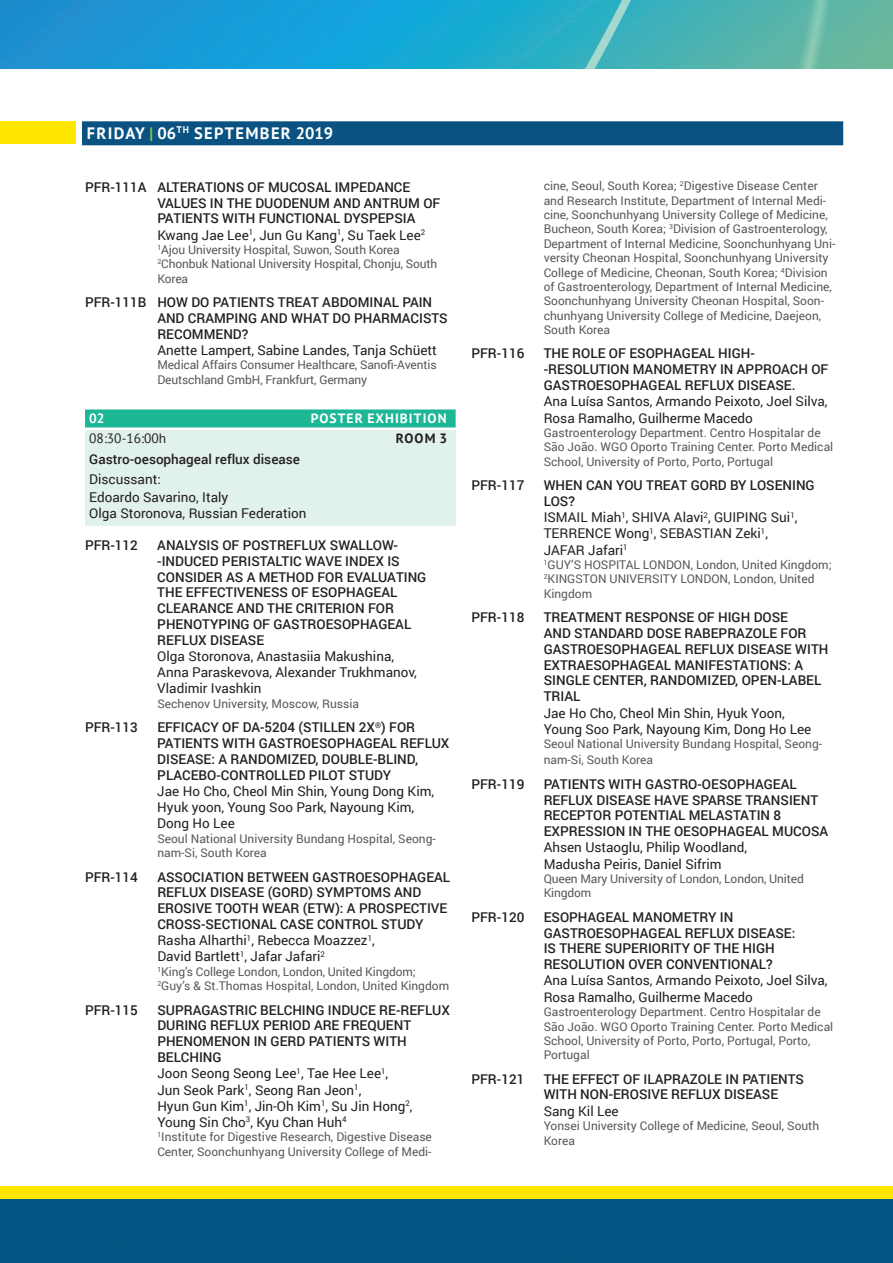
<style>
.page{position:relative;width:893px;height:1263px;background:#fff}
.page>*{position:absolute;margin:0;border:0;box-sizing:border-box;transform-origin:0 0}
.t1{font:700 16.5px "PT Sans";letter-spacing:.08em;color:#fff}
.t2{font:500 13.5px/15.9px "Roboto";color:#231f20}
.t3{font:13.5px/16px "Roboto";color:#231f20}
.t4{font:700 13.5px "PT Sans";letter-spacing:.08em;color:#fff}
.t5{font:13.5px "PT Sans";color:#231f20}
.t6{font:700 13.5px "PT Sans";color:#231f20}
.t7{font:12px/14.4px "Roboto";color:#57585a}
.s1{color:#85c447}
.s2{font-weight:400}
.s3{font-weight:500}
</style>
<div class="page">
<div style="left:1px;top:1199px;width:892px;height:64px;background:#045584"></div>
<div style="left:1px;top:1186px;width:892px;height:13px;background:#ffe601"></div>
<img style="left:0;top:0;width:893px;height:68px">
<div style="left:85px;top:409px;width:371px;height:18px;background:#1db796"></div>
<div style="left:85px;top:430px;width:371px;height:22px;background:#e1f1eb"></div>
<div style="left:85px;top:447px;width:371px;height:26px;background:#e1f1eb"></div>
<div style="left:85px;top:467px;width:371px;height:27px;background:#e1f1eb"></div>
<div style="left:85px;top:483px;width:371px;height:27px;background:#e1f1eb"></div>
<div style="left:85px;top:500px;width:371px;height:26px;background:#e1f1eb"></div>
<div style="left:0;top:121px;width:76px;height:23px;background:#ffe601"></div>
<div style="left:82px;top:121px;width:761px;height:24px;background:#0a5281"></div>
<h1 class="t1" style="left:87px;top:122px;width:248px">FRIDAY <span class="s1">|</span> 06<sup>TH</sup> SEPTEMBER 2019</h1>
<p class="t2" style="left:157px;top:178px;width:285px;text-indent:-72px">PFR-111A ALTERATIONS OF MUCOSAL IMPEDANCE VALUES IN THE DUODENUM AND ANTRUM OF PATIENTS WITH FUNCTIONAL DYSPEPSIA <span class="s2">Kwang Jae Lee</span><sup>1</sup><span class="s2">, Jun Gu Kang</span><sup>1</sup><span class="s2">, Su Taek Lee</span><sup>2</sup></p>
<p class="t7" style="left:157px;top:242px;width:282px"><sup>1</sup>Ajou University Hospital, Suwon, South Korea<br><sup>2</sup>Chonbuk National University Hospital, Chonju, South<br>Korea</p>
<p class="t2" style="left:157px;top:294px;width:292px;text-indent:-72px">PFR-111B HOW DO PATIENTS TREAT ABDOMINAL PAIN<br>AND CRAMPING AND WHAT DO PHARMACISTS<br>RECOMMEND?</p>
<p class="t3" style="left:157px;top:342px;width:281px">Anette Lampert, Sabine Landes, Tanja Schüett</p>
<p class="t7" style="left:157px;top:357px;width:281px">Medical Affairs Consumer Healthcare, Sanofi-Aventis<br>Deutschland GmbH, Frankfurt, Germany</p>
<p class="t4" style="left:89px;top:409px;width:17px">02</p>
<p class="t4" style="left:311px;top:409px;width:137px">POSTER EXHIBITION</p>
<p class="t5" style="left:89px;top:430px;width:79px">08:30-16:00h</p>
<p class="t6" style="left:396px;top:430px;width:53px">ROOM 3</p>
<p class="t2" style="left:89px;top:450px;width:212px">Gastro-oesophageal reflux disease</p>
<p class="t3" style="left:89px;top:470px;width:141px;line-height:17.7px">Discussant:<br>Edoardo Savarino, Italy</p>
<p class="t3" style="left:89px;top:505px;width:219px">Olga Storonova, Russian Federation</p>
<p class="t2" style="left:85px;top:536px;width:54px">PFR-112</p>
<p class="t2" style="left:157px;top:536px;width:271px">ANALYSIS OF POSTREFLUX SWALLOW--INDUCED PERISTALTIC WAVE INDEX IS<br>CONSIDER AS A METHOD FOR EVALUATING<br>THE EFFECTIVENESS OF ESOPHAGEAL<br>CLEARANCE AND THE CRITERION FOR<br>PHENOTYPING OF GASTROESOPHAGEAL<br>REFLUX DISEASE</p>
<p class="t3" style="left:157px;top:648px;width:261px">Olga Storonova, Anastasiia Makushina,<br>Anna Paraskevova, Alexander Trukhmanov,<br>Vladimir Ivashkin</p>
<p class="t7" style="left:157px;top:696px;width:203px">Sechenov University, Moscow, Russia</p>
<p class="t2" style="left:85px;top:719px;width:54px">PFR-113</p>
<p class="t2" style="left:157px;top:719px;width:294px">EFFICACY OF DA-5204 (STILLEN 2X<sup>®</sup>) FOR PATIENTS WITH GASTROESOPHAGEAL REFLUX DISEASE: A RANDOMIZED, DOUBLE-BLIND, PLACEBO-CONTROLLED PILOT STUDY</p>
<p class="t3" style="left:157px;top:782px;width:278px">Jae Ho Cho, Cheol Min Shin, Young Dong Kim,<br>Hyuk yoon, Young Soo Park, Nayoung Kim,<br>Dong Ho Lee</p>
<p class="t7" style="left:157px;top:831px;width:280px">Seoul National University Bundang Hospital, Seong&shy;nam-Si, South Korea</p>
<p class="t2" style="left:85px;top:868px;width:54px">PFR-114</p>
<p class="t2" style="left:157px;top:868px;width:294px">ASSOCIATION BETWEEN GASTROESOPHAGEAL REFLUX DISEASE (GORD) SYMPTOMS AND EROSIVE TOOTH WEAR (ETW): A PROSPECTIVE CROSS-SECTIONAL CASE CONTROL STUDY <span class="s2">Rasha Alharthi</span><sup>1</sup><span class="s2">, Rebecca Moazzez</span><sup>1</sup><span class="s2">,<br>David Bartlett</span><sup>1</sup><span class="s2">, Jafar Jafari</span><sup>2</sup></p>
<p class="t7" style="left:157px;top:964px;width:293px"><sup>1</sup>King’s College London, London, United Kingdom;<br><sup>2</sup>Guy’s &amp; St.Thomas Hospital, London, United Kingdom</p>
<p class="t2" style="left:85px;top:1001px;width:54px">PFR-115</p>
<p class="t3" style="left:157px;top:1001px;width:294px"><span class="s3">SUPRAGASTRIC BELCHING INDUCE RE-REFLUX<br>DURING REFLUX PERIOD ARE FREQUENT<br>PHENOMENON IN GERD PATIENTS WITH<br>BELCHING<br></span>Joon Seong Seong Lee<sup>1</sup>, Tae Hee Lee<sup>1</sup>,<br>Jun Seok Park<sup>1</sup>, Seong Ran Jeon<sup>1</sup>,<br>Hyun Gun Kim<sup>1</sup>, Jin-Oh Kim<sup>1</sup>, Su Jin Hong<sup>2</sup>,<br>Young Sin Cho<sup>3</sup>, Kyu Chan Huh<sup>4</sup></p>
<p class="t7" style="left:157px;top:1129px;width:276px"><sup>1</sup>Institute for Digestive Research, Digestive Disease<br>Center, Soonchunhyang University College of Medi-</p>
<p class="t7" style="left:544px;top:178px;width:293px">cine, Seoul, South Korea; <sup>2</sup>Digestive Disease Center and Research Institute, Department of Internal Medi&shy;cine, Soonchunhyang University College of Medicine, Bucheon, South Korea; <sup>3</sup>Division of Gastroenterology, Department of Internal Medicine, Soonchunhyang Uni&shy;versity Cheonan Hospital, Soonchunhyang University College of Medicine, Cheonan, South Korea; <sup>4</sup>Division of Gastroenterology, Department of Internal Medicine, Soonchunhyang University Cheonan Hospital, Soon&shy;chunhyang University College of Medicine, Daejeon, South Korea</p>
<p class="t2" style="left:471px;top:345px;width:54px">PFR-116</p>
<p class="t2" style="left:544px;top:345px;width:286px">THE ROLE OF ESOPHAGEAL HIGH--RESOLUTION MANOMETRY IN APPROACH OF<br>GASTROESOPHAGEAL REFLUX DISEASE.</p>
<p class="t3" style="left:544px;top:393px;width:285px">Ana Luísa Santos, Armando Peixoto, Joel Silva,<br>Rosa Ramalho, Guilherme Macedo</p>
<p class="t7" style="left:544px;top:425px;width:291px">Gastroenterology Department. Centro Hospitalar de<br>São João. WGO Oporto Training Center. Porto Medical<br>School, University of Porto, Porto, Portugal</p>
<p class="t2" style="left:471px;top:477px;width:54px">PFR-117</p>
<p class="t3" style="left:544px;top:477px;width:273px"><span class="s3">WHEN CAN YOU TREAT GORD BY LOSENING<br>LOS?<br></span>ISMAIL Miah<sup>1</sup>, SHIVA Alavi<sup>2</sup>, GUIPING Sui<sup>1</sup>,<br>TERRENCE Wong<sup>1</sup>, SEBASTIAN Zeki<sup>1</sup>,<br>JAFAR Jafari<sup>1</sup></p>
<p class="t7" style="left:544px;top:557px;width:290px"><sup>1</sup>GUY’S HOSPITAL LONDON, London, United Kingdom;<br><sup>2</sup>KINGSTON UNIVERSITY LONDON, London, United<br>Kingdom</p>
<p class="t2" style="left:471px;top:609px;width:54px">PFR-118</p>
<p class="t2" style="left:544px;top:609px;width:286px">TREATMENT RESPONSE OF HIGH DOSE<br>AND STANDARD DOSE RABEPRAZOLE FOR<br>GASTROESOPHAGEAL REFLUX DISEASE WITH<br>EXTRAESOPHAGEAL MANIFESTATIONS: A<br>SINGLE CENTER, RANDOMIZED, OPEN-LABEL<br>TRIAL</p>
<p class="t3" style="left:544px;top:704px;width:269px">Jae Ho Cho, Cheol Min Shin, Hyuk Yoon,<br>Young Soo Park, Nayoung Kim, Dong Ho Lee</p>
<p class="t7" style="left:544px;top:735px;width:280px;line-height:16.2px">Seoul National University Bundang Hospital, Seong&shy;nam-Si, South Korea</p>
<p class="t2" style="left:471px;top:775px;width:54px">PFR-119</p>
<p class="t2" style="left:544px;top:775px;width:286px">PATIENTS WITH GASTRO-OESOPHAGEAL REFLUX DISEASE HAVE SPARSE TRANSIENT RECEPTOR POTENTIAL MELASTATIN 8<br>EXPRESSION IN THE OESOPHAGEAL MUCOSA</p>
<p class="t3" style="left:544px;top:839px;width:205px">Ahsen Ustaoglu, Philip Woodland,<br>Madusha Peiris, Daniel Sifrim</p>
<p class="t7" style="left:544px;top:871px;width:262px">Queen Mary University of London, London, United<br>Kingdom</p>
<p class="t2" style="left:471px;top:908px;width:54px">PFR-120</p>
<p class="t2" style="left:544px;top:908px;width:253px">ESOPHAGEAL MANOMETRY IN<br>GASTROESOPHAGEAL REFLUX DISEASE:<br>IS THERE SUPERIORITY OF THE HIGH<br>RESOLUTION OVER CONVENTIONAL?</p>
<p class="t3" style="left:544px;top:972px;width:285px">Ana Luísa Santos, Armando Peixoto, Joel Silva,<br>Rosa Ramalho, Guilherme Macedo</p>
<p class="t7" style="left:544px;top:1004px;width:291px">Gastroenterology Department. Centro Hospitalar de São João. WGO Oporto Training Center. Porto Medical School, University of Porto, Porto, Portugal, Porto, Portugal</p>
<p class="t2" style="left:471px;top:1070px;width:54px">PFR-121</p>
<p class="t2" style="left:544px;top:1070px;width:262px">THE EFFECT OF ILAPRAZOLE IN PATIENTS<br>WITH NON-EROSIVE REFLUX DISEASE</p>
<p class="t3" style="left:544px;top:1102px;width:76px">Sang Kil Lee</p>
<p class="t7" style="left:544px;top:1118px;width:277px">Yonsei University College of Medicine, Seoul, South<br>Korea</p>
</div>
